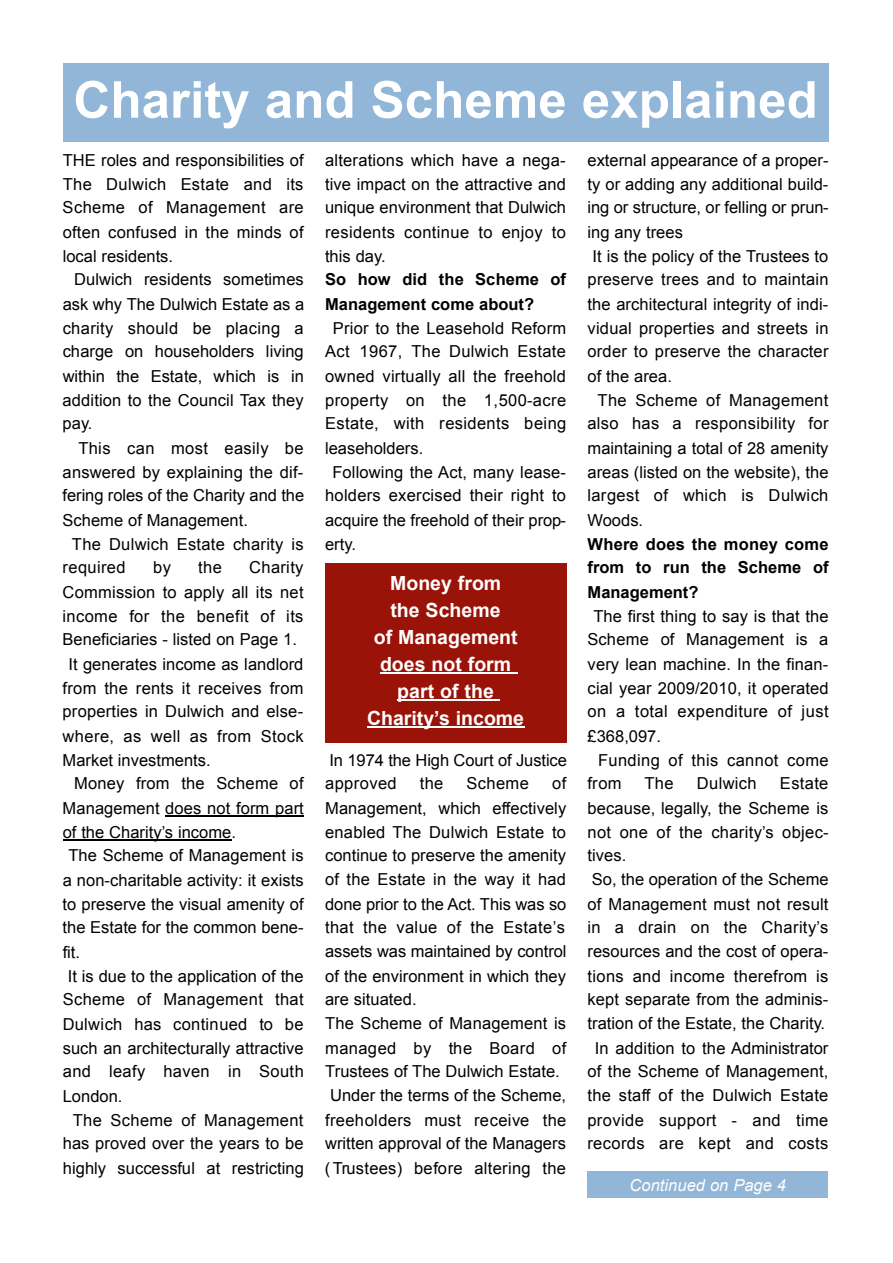
<style>
.page{position:relative;width:893px;height:1263px;background:#fff}
.page>*{position:absolute;margin:0;border:0;box-sizing:border-box;transform-origin:0 0}
.t1{font:700 51px "Arial";color:#fff}
.t2{font:700 19.5px/27px "Arial";color:#fff;text-align:center}
.t3{font:16.5px/24px "Arial";letter-spacing:.01em;color:#000;text-align:justify}
.t4{font:700 16.5px/24px "Arial";color:#000}
.t5{font:16.5px "Arial";letter-spacing:.03em;color:#000}
.t6{font:italic 16.5px "Arial";color:#fff}
</style>
<div class="page">
<hr style="left:165px;top:815px;width:138px;height:1px;background:#000">
<hr style="left:63px;top:839px;width:102px;height:1px;background:#000">
<hr style="left:165px;top:839px;width:66px;height:1px;background:#000">
<div style="left:63px;top:63px;width:765px;height:78px;background:#91b6d7"></div>
<div style="left:325px;top:563px;width:241px;height:180px;background:#9a1308"></div>
<hr style="left:380px;top:672px;width:137px;height:2px;background:#fff">
<hr style="left:397px;top:699px;width:102px;height:2px;background:#fff">
<hr style="left:367px;top:726px;width:73px;height:2px;background:#fff">
<hr style="left:439px;top:726px;width:85px;height:2px;background:#fff">
<div style="left:587px;top:1171px;width:241px;height:27px;background:#91b6d7"></div>
<h1 class="t1" style="left:73px;top:72px;width:745px">Charity and Scheme explained</h1>
<p class="t3" style="left:63px;top:148px;width:243px">THE roles and responsibilities of The Dulwich Estate and its Scheme of Management are often confused in the minds of local residents.</p>
<p class="t3" style="left:63px;top:268px;width:243px;text-indent:12px">Dulwich residents sometimes ask why The Dulwich Estate as a charity should be placing a charge on householders living within the Estate, which is in addition to the Council Tax they pay.</p>
<p class="t3" style="left:78px;top:436px;width:227px">This can most easily be</p>
<p class="t3" style="left:63px;top:460px;width:242px">answered by explaining the dif-</p>
<p class="t3" style="left:63px;top:484px;width:243px">fering roles of the Charity and the</p>
<p class="t3" style="left:63px;top:508px;width:187px">Scheme of Management.</p>
<p class="t3" style="left:72px;top:532px;width:233px">The Dulwich Estate charity is</p>
<p class="t3" style="left:63px;top:556px;width:65px">required</p>
<p class="t3" style="left:153px;top:556px;width:19px">by</p>
<p class="t3" style="left:198px;top:556px;width:25px">the</p>
<p class="t3" style="left:249px;top:556px;width:56px">Charity</p>
<p class="t3" style="left:63px;top:580px;width:242px">Commission to apply all its net</p>
<p class="t3" style="left:63px;top:604px;width:242px">income for the benefit of its</p>
<p class="t3" style="left:63px;top:628px;width:236px">Beneficiaries - listed on Page 1.</p>
<p class="t3" style="left:68px;top:652px;width:236px">It generates income as landlord</p>
<p class="t3" style="left:63px;top:676px;width:242px">from the rents it receives from</p>
<p class="t3" style="left:63px;top:700px;width:242px">properties in Dulwich and else-</p>
<p class="t3" style="left:63px;top:724px;width:242px">where, as well as from Stock</p>
<p class="t3" style="left:63px;top:748px;width:150px">Market investments.</p>
<p class="t3" style="left:74px;top:772px;width:231px">Money from the Scheme of</p>
<p class="t3" style="left:63px;top:796px;width:243px">Management does not form part</p>
<p class="t3" style="left:63px;top:820px;width:175px">of the Charity’s income.</p>
<p class="t3" style="left:68px;top:844px;width:237px">The Scheme of Management is</p>
<p class="t3" style="left:63px;top:868px;width:242px">a non-charitable activity: it exists</p>
<p class="t3" style="left:63px;top:892px;width:242px">to preserve the visual amenity of</p>
<p class="t3" style="left:63px;top:916px;width:242px">the Estate for the common bene-</p>
<p class="t3" style="left:63px;top:940px;width:19px">fit.</p>
<p class="t3" style="left:68px;top:964px;width:237px">It is due to the application of the</p>
<p class="t3" style="left:63px;top:988px;width:243px">Scheme of Management that</p>
<p class="t3" style="left:63px;top:1012px;width:243px">Dulwich has continued to be</p>
<p class="t3" style="left:63px;top:1036px;width:242px">such an architecturally attractive</p>
<p class="t3" style="left:63px;top:1060px;width:243px">and leafy haven in South</p>
<p class="t3" style="left:63px;top:1084px;width:61px">London.</p>
<p class="t3" style="left:73px;top:1108px;width:232px">The Scheme of Management</p>
<p class="t3" style="left:63px;top:1132px;width:242px">has proved over the years to be</p>
<p class="t3" style="left:63px;top:1156px;width:243px">highly successful at restricting</p>
<p class="t3" style="left:325px;top:148px;width:242px">alterations which have a nega&shy;tive impact on the attractive and unique environment that Dulwich residents continue to enjoy to this day.</p>
<p class="t4" style="left:325px;top:268px;width:242px">So how did the Scheme of<br>Management come about?</p>
<p class="t3" style="left:333px;top:316px;width:235px">Prior to the Leasehold Reform</p>
<p class="t3" style="left:325px;top:340px;width:242px">Act 1967, The Dulwich Estate</p>
<p class="t3" style="left:325px;top:364px;width:242px">owned virtually all the freehold</p>
<p class="t5" style="left:325px;top:391px;width:243px">property on the 1,500-acre</p>
<p class="t3" style="left:325px;top:412px;width:243px">Estate, with residents being</p>
<p class="t3" style="left:325px;top:436px;width:100px">leaseholders.</p>
<p class="t3" style="left:332px;top:460px;width:235px">Following the Act, many lease-</p>
<p class="t3" style="left:325px;top:484px;width:242px">holders exercised their right to</p>
<p class="t3" style="left:325px;top:508px;width:242px">acquire the freehold of their prop-</p>
<p class="t3" style="left:325px;top:532px;width:32px">erty.</p>
<p class="t2" style="left:367px;top:570px;width:159px">Money from<br>the Scheme<br>of Management does not form part of the<br>Charity’s income</p>
<p class="t3" style="left:325px;top:748px;width:243px">In 1974 the High Court of Justice approved</p>
<p class="t3" style="left:420px;top:772px;width:25px">the</p>
<p class="t3" style="left:466px;top:772px;width:64px">Scheme</p>
<p class="t3" style="left:552px;top:772px;width:16px">of</p>
<p class="t3" style="left:325px;top:796px;width:243px">Management, which effe c tiv e ly</p>
<p class="t3" style="left:325px;top:820px;width:242px">enabled The Dulwich Estate to</p>
<p class="t3" style="left:325px;top:844px;width:242px">continue to preserve the amenity</p>
<p class="t3" style="left:325px;top:868px;width:242px">of the Estate in the way it had</p>
<p class="t3" style="left:325px;top:892px;width:243px">done prior to the Act. This was so</p>
<p class="t3" style="left:325px;top:916px;width:241px">that the value of the Estate’s</p>
<p class="t3" style="left:325px;top:940px;width:243px">assets was maintained by control</p>
<p class="t3" style="left:325px;top:964px;width:242px">of the environment in which they</p>
<p class="t3" style="left:325px;top:988px;width:93px">are situated.</p>
<p class="t3" style="left:325px;top:1012px;width:242px">The Scheme of Management is</p>
<p class="t5" style="left:325px;top:1039px;width:243px">managed by the Board of</p>
<p class="t3" style="left:325px;top:1060px;width:236px">Trustees of The Dulwich Estate.</p>
<p class="t3" style="left:330px;top:1084px;width:237px">Under the terms of the Scheme,</p>
<p class="t3" style="left:325px;top:1108px;width:243px">freeholders must receive the</p>
<p class="t3" style="left:325px;top:1132px;width:242px">written approval of the Managers</p>
<p class="t3" style="left:325px;top:1156px;width:243px">( Trustees) before altering the</p>
<p class="t3" style="left:587px;top:148px;width:242px">external appearance of a proper-</p>
<p class="t3" style="left:587px;top:172px;width:242px">ty or adding any additional build-</p>
<p class="t3" style="left:587px;top:196px;width:242px">ing or structure, or felling or prun-</p>
<p class="t3" style="left:587px;top:220px;width:97px">ing any trees</p>
<p class="t3" style="left:592px;top:244px;width:237px">It is the policy of the Trustees to</p>
<p class="t3" style="left:587px;top:268px;width:242px">preserve trees and to maintain</p>
<p class="t3" style="left:587px;top:292px;width:242px">the architectural integrity of indi-</p>
<p class="t3" style="left:587px;top:316px;width:242px">vidual properties and streets in</p>
<p class="t3" style="left:587px;top:340px;width:242px">order to preserve the character</p>
<p class="t3" style="left:587px;top:364px;width:86px">of the area.</p>
<p class="t3" style="left:597px;top:388px;width:232px">The Scheme of Management</p>
<p class="t3" style="left:587px;top:412px;width:242px">also has a responsibility for</p>
<p class="t3" style="left:587px;top:436px;width:242px">maintaining a total of 28 amenity</p>
<p class="t3" style="left:587px;top:460px;width:242px">areas (listed on the website), the</p>
<p class="t3" style="left:587px;top:484px;width:242px">largest of which is Dulwich</p>
<p class="t3" style="left:587px;top:508px;width:57px">Woods.</p>
<p class="t4" style="left:587px;top:532px;width:242px;text-align:justify">Where does the money come from to run the Scheme of Management?</p>
<p class="t3" style="left:587px;top:604px;width:242px;text-indent:6px">The first thing to say is that the Scheme of Management is a very lean machine. In the finan&shy;cial year 2009/2010, it operated on a total expenditure of just £368,097.</p>
<p class="t3" style="left:587px;top:748px;width:242px;text-indent:10px">Funding of this cannot come from</p>
<p class="t3" style="left:644px;top:772px;width:30px">The</p>
<p class="t3" style="left:696px;top:772px;width:61px">Dulwich</p>
<p class="t3" style="left:780px;top:772px;width:50px">Estate</p>
<p class="t3" style="left:587px;top:796px;width:242px">because, legally, the Scheme is</p>
<p class="t3" style="left:587px;top:820px;width:242px">not one of the charity’s objec-</p>
<p class="t3" style="left:587px;top:844px;width:40px">tives.</p>
<p class="t3" style="left:592px;top:868px;width:238px">So, the operation of the Scheme</p>
<p class="t3" style="left:587px;top:892px;width:242px">of Management must not result</p>
<p class="t3" style="left:587px;top:916px;width:242px">in a drain on the Charity’s</p>
<p class="t3" style="left:587px;top:940px;width:242px">resources and the cost of opera-</p>
<p class="t3" style="left:587px;top:964px;width:242px">tions and income therefrom is</p>
<p class="t3" style="left:587px;top:988px;width:242px">kept separate from the adminis-</p>
<p class="t3" style="left:587px;top:1012px;width:239px">tration of the Estate, the Charity.</p>
<p class="t3" style="left:594px;top:1036px;width:235px">In addition to the Administrator</p>
<p class="t3" style="left:587px;top:1060px;width:242px">of the Scheme of Management,</p>
<p class="t3" style="left:587px;top:1084px;width:242px">the staff of the Dulwich Estate</p>
<p class="t3" style="left:587px;top:1108px;width:242px">provide support - and time</p>
<p class="t3" style="left:587px;top:1132px;width:242px">records are kept and costs</p>
<p class="t6" style="left:629px;top:1176px;width:158px">Continued on Page 4</p>
</div>
